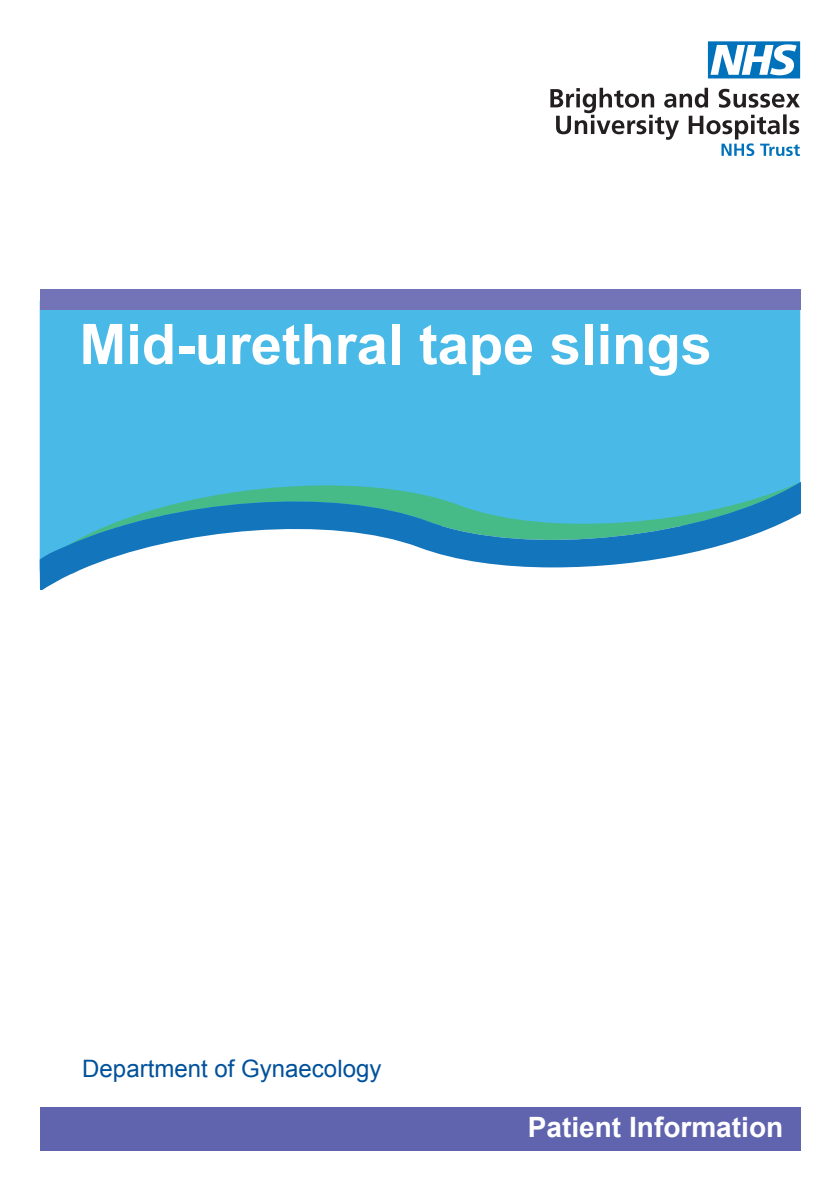
<style>
.page{position:relative;width:840px;height:1191px;background:#fff}
.page>*{position:absolute;margin:0;border:0;box-sizing:border-box;transform-origin:0 0}
.t1{font:700 56px "Arial";color:#fff}
.t2{font:700 28px "Arial";color:#fff}
.t3{font:24px "Arial";color:#01519b}
</style>
<div class="page">
<svg style="left:550px;top:88px;width:249px;height:68px"></svg>
<svg style="left:707px;top:41px;width:92px;height:37px"></svg>
<div style="left:40px;top:310px;width:759px;height:168px;background:#49b9e7"></div>
<div style="left:40px;top:289px;width:759px;height:21px;background:#7374b7"></div>
<div style="left:40px;top:1107px;width:759px;height:44px;background:#6064ae"></div>
<div style="left:67px;top:466px;width:731px;height:12px;background:#49b9e7"></div>
<svg style="left:40px;top:478px;width:759px;height:111px"></svg>
<p class="t1" style="left:79px;top:307px;width:633px">Mid-urethral tape slings</p>
<p class="t3" style="left:82px;top:1053px;width:300px">Department of Gynaecology</p>
<p class="t2" style="left:527px;top:1108px;width:257px">Patient Information</p>
</div>
